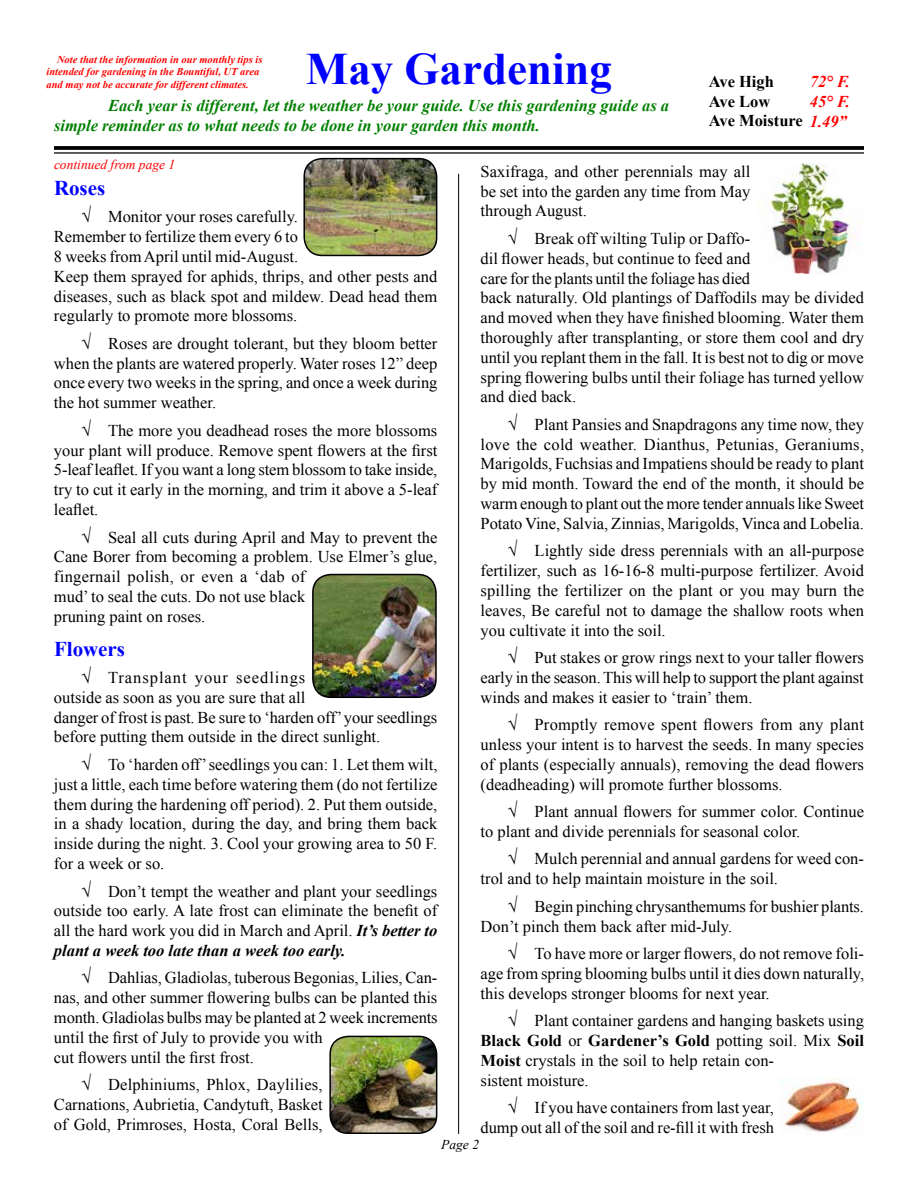
<style>
.page{position:relative;width:918px;height:1188px;background:#fff}
.page>*{position:absolute;margin:0;border:0;box-sizing:border-box;transform-origin:0 0}
.t1{font:700 45px "Times New Roman";color:#00f}
.t2{font:700 21px "Times New Roman";color:#00f}
.t3{font:16.5px/19.8px "Times New Roman";color:#000;text-align:justify}
.t4{font:italic 700 16.5px/19.8px "Times New Roman";color:#008000}
.t5{font:700 16.5px/19.8px "Times New Roman";color:#000}
.t6{font:italic 700 16.5px/19.8px "Times New Roman";color:#f00}
.t7{font:italic 13.5px "Times New Roman";color:#f00}
.t8{font:italic 13.5px "Times New Roman";color:#000}
.t9{font:italic 700 10.5px/12.6px "Times New Roman";color:#f00}
.s1{font-style:italic;color:#f00}
.s2{font-weight:700;font-style:italic}
.s3{font-weight:700}
</style>
<div class="page">
<svg style="left:54px;top:146px;width:810px;height:4px;background:#0f0f0f"></svg>
<hr style="left:54px;top:152px;width:810px;height:2px;background:#000">
<hr style="left:458px;top:174px;width:1px;height:960px;background:#000">
<img style="left:313px;top:575px;width:123px;height:122px">
<div style="left:312px;top:574px;width:125px;height:124px;border:2px solid #000;border-radius:18px"></div>
<img style="left:757px;top:164px;width:104px;height:110px">
<img style="left:781px;top:1078px;width:83px;height:55px">
<img style="left:330px;top:1036px;width:107px;height:97px">
<div style="left:329px;top:1036px;width:108px;height:98px;border:2px solid #000;border-radius:18px"></div>
<img style="left:304px;top:159px;width:133px;height:96px">
<div style="left:303px;top:158px;width:134px;height:98px;border:2px solid #000;border-radius:18px"></div>
<p class="t9" style="left:47px;top:52px;width:217px;text-indent:10px">Note that the information in our monthly tips is intended for gardening in the Bountiful, UT area and may not be accurate for different climates.</p>
<h1 class="t1" style="left:306px;top:38px;width:308px">May Gardening</h1>
<p class="t4" style="left:54px;top:95px;width:617px;text-indent:54px">Each year is different, let the weather be your guide. Use this gardening guide as a simple reminder as to what needs to be done in your garden this month.</p>
<p class="t5" style="left:709px;top:71px;width:140px">Ave High<br>Ave Low<br>Ave Moisture <span class="s1">1.49”</span></p>
<p class="t6" style="left:810px;top:71px;width:42px">72° F.<br>45° F.</p>
<p class="t7" style="left:54px;top:155px;width:123px">continued from page 1</p>
<p class="t2" style="left:54px;top:173px;width:53px">Roses</p>
<p class="t3" style="left:54px;top:207px;width:385px;text-align:left;text-indent:27px">√ Monitor your roses carefully.<br>Remember to fertilize them every 6 to<br>8 weeks from April until mid-August.<br>Keep them sprayed for aphids, thrips, and other pests and diseases, such as black spot and mildew. Dead head them regularly to promote more blossoms.</p>
<p class="t3" style="left:54px;top:333px;width:385px;text-indent:27px">√ Roses are drought tolerant, but they bloom better when the plants are watered properly. Water roses 12” deep once every two weeks in the spring, and once a week during the hot summer weather.</p>
<p class="t3" style="left:54px;top:420px;width:385px;text-indent:27px">√ The more you deadhead roses the more blossoms your plant will produce. Remove spent flowers at the first 5-leaf leaflet. If you want a long stem blossom to take inside, try to cut it early in the morning, and trim it above a 5-leaf leaflet.</p>
<p class="t3" style="left:54px;top:527px;width:385px;text-align:left;text-indent:27px">√ Seal all cuts during April and May to prevent the Cane Borer from becoming a problem. Use Elmer’s glue, fingernail polish, or even a ‘dab of<br>mud’ to seal the cuts. Do not use black<br>pruning paint on roses.</p>
<p class="t2" style="left:54px;top:634px;width:73px">Flowers</p>
<p class="t3" style="left:54px;top:667px;width:385px;text-align:left;text-indent:27px">√ Transplant your seedlings<br>outside as soon as you are sure that all<br>danger of frost is past. Be sure to ‘harden off’ your seedlings before putting them outside in the direct sunlight.</p>
<p class="t3" style="left:54px;top:754px;width:385px;text-indent:27px">√ To ‘harden off’ seedlings you can: 1. Let them wilt, just a little, each time before watering them (do not fertilize them during the hardening off period). 2. Put them outside, in a shady location, during the day, and bring them back inside during the night. 3. Cool your growing area to 50 F. for a week or so.</p>
<p class="t3" style="left:54px;top:881px;width:385px;text-indent:27px">√ Don’t tempt the weather and plant your seedlings outside too early. A late frost can eliminate the benefit of all the hard work you did in March and April. <span class="s2">It’s better to plant a week too late than a week too early.</span></p>
<p class="t3" style="left:54px;top:968px;width:385px;text-align:left;text-indent:27px">√ Dahlias, Gladiolas, tuberous Begonias, Lilies, Can&shy;nas, and other summer flowering bulbs can be planted this month. Gladiolas bulbs may be planted at 2 week increments until the first of July to provide you with<br>cut flowers until the first frost.</p>
<p class="t3" style="left:54px;top:1074px;width:270px;text-indent:27px">√ Delphiniums, Phlox, Daylilies, Carnations, Aubrietia, Candytuft, Basket of Gold, Primroses, Hosta, Coral Bells,</p>
<p class="t3" style="left:481px;top:161px;width:271px">Saxifraga, and other perennials may all be set into the garden any time from May through August.</p>
<p class="t3" style="left:481px;top:228px;width:385px;text-align:left;text-indent:27px">√ Break off wilting Tulip or Daffo-<br>dil flower heads, but continue to feed and<br>care for the plants until the foliage has died<br>back naturally. Old plantings of Daffodils may be divided and moved when they have finished blooming. Water them thoroughly after transplanting, or store them cool and dry until you replant them in the fall. It is best not to dig or move spring flowering bulbs until their foliage has turned yellow and died back.</p>
<p class="t3" style="left:481px;top:414px;width:385px;text-indent:27px">√ Plant Pansies and Snapdragons any time now, they love the cold weather. Dianthus, Petunias, Geraniums, Marigolds, Fuchsias and Impatiens should be ready to plant by mid month. Toward the end of the month, it should be warm enough to plant out the more tender annuals like Sweet Potato Vine, Salvia, Zinnias, Marigolds, Vinca and Lobelia.</p>
<p class="t3" style="left:481px;top:541px;width:385px;text-indent:27px">√ Lightly side dress perennials with an all-purpose fertilizer, such as 16-16-8 multi-purpose fertilizer. Avoid spilling the fertilizer on the plant or you may burn the leaves, Be careful not to damage the shallow roots when you cultivate it into the soil.</p>
<p class="t3" style="left:481px;top:647px;width:385px;text-indent:27px">√ Put stakes or grow rings next to your taller flowers early in the season. This will help to support the plant against winds and makes it easier to ‘train’ them.</p>
<p class="t3" style="left:481px;top:715px;width:385px;text-indent:27px">√ Promptly remove spent flowers from any plant unless your intent is to harvest the seeds. In many species of plants (especially annuals), removing the dead flowers (deadheading) will promote further blossoms.</p>
<p class="t3" style="left:481px;top:801px;width:385px;text-indent:27px">√ Plant annual flowers for summer color. Continue to plant and divide perennials for seasonal color.</p>
<p class="t3" style="left:481px;top:849px;width:385px;text-indent:27px">√ Mulch perennial and annual gardens for weed con&shy;trol and to help maintain moisture in the soil.</p>
<p class="t3" style="left:481px;top:896px;width:385px;text-indent:27px">√ Begin pinching chrysanthemums for bushier plants.<br>Don’t pinch them back after mid-July.</p>
<p class="t3" style="left:481px;top:943px;width:385px;text-indent:27px">√ To have more or larger flowers, do not remove foli&shy;age from spring blooming bulbs until it dies down naturally, this develops stronger blooms for next year.</p>
<p class="t3" style="left:481px;top:1011px;width:385px;text-align:left;text-indent:27px">√ Plant container gardens and hanging baskets using <span class="s3">Black Gold</span> or <span class="s3">Gardener’s Gold</span> potting soil. Mix <span class="s3">Soil Moist</span> crystals in the soil to help retain con-<br>sistent moisture.</p>
<p class="t3" style="left:481px;top:1098px;width:295px;text-align:right">√ If you have containers from last year, dump out all of the soil and re-fill it with fresh</p>
<p class="t8" style="left:441px;top:1136px;width:39px">Page 2</p>
</div>
